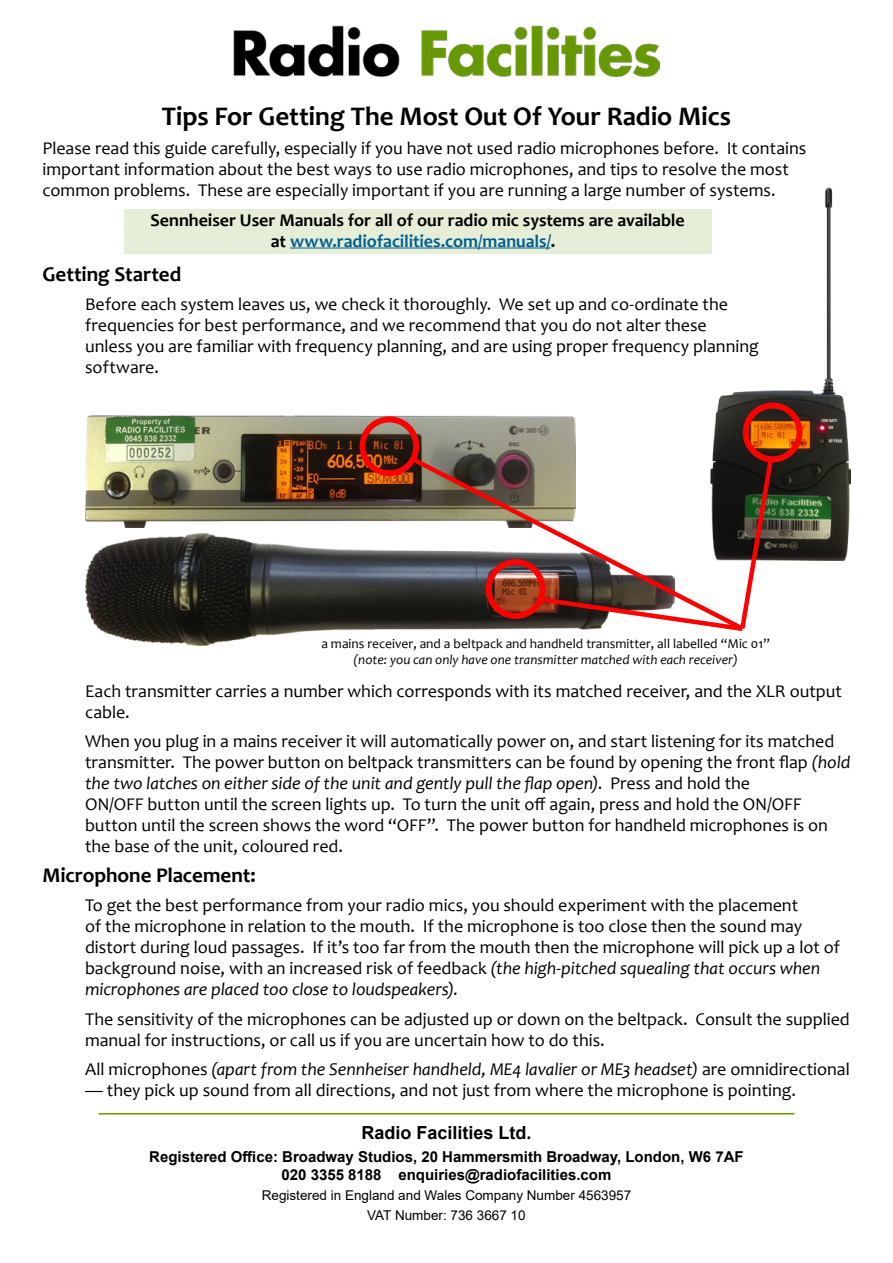
<style>
.page{position:relative;width:893px;height:1263px;background:#fff}
.page>*{position:absolute;margin:0;border:0;box-sizing:border-box;transform-origin:0 0}
.t1{font:700 27px "Candara";letter-spacing:-.005em;color:#000}
.t2{font:700 21px "Candara";letter-spacing:-.005em;color:#000}
.t3{font:18px/21px "Candara";color:#000}
.t4{font:700 18px/21px "Candara";letter-spacing:-.005em;color:#000;text-align:center}
.t5{font:italic 18px "Candara";color:#000}
.t6{font:700 18px "Arial";color:#000}
.t7{font:700 15px/18px "Arial";color:#000;text-align:center}
.t8{font:13.5px "Candara";color:#000}
.t9{font:13.5px/20.4px "Arial";color:#000;text-align:center}
.t10{font:italic 13.5px "Candara";color:#000}
.s1{color:#006090}
.s2{font-style:italic}
.s3{font-style:normal}
</style>
<div class="page">
<div style="left:124px;top:210px;width:588px;height:44px;background:#e7eed7"></div>
<hr style="left:290px;top:248px;width:261px;height:1px;background:#006090">
<hr style="left:99px;top:1113px;width:695px;height:1px;background:#669801">
<img style="left:710px;top:187px;width:140px;height:373px">
<img style="left:85px;top:416px;width:490px;height:111px">
<img style="left:85px;top:534px;width:322px;height:112px">
<div style="left:359px;top:416px;width:60px;height:60px;border:6px solid #f00;border-radius:50%"></div>
<div style="left:743px;top:402px;width:59px;height:60px;border:6px solid #f00;border-radius:50%"></div>
<img style="left:407px;top:453px;width:341px;height:177px">
<svg style="left:537px;top:457px;width:239px;height:174px"></svg>
<img style="left:234px;top:26px;width:425px;height:50px">
<h1 class="t1" style="left:162px;top:99px;width:571px">Tips For Getting The Most Out Of Your Radio Mics</h1>
<p class="t3" style="left:43px;top:138px;width:765px">Please read this guide carefully, especially if you have not used radio microphones before. It contains important information about the best ways to use radio microphones, and tips to resolve the most common problems. These are especially important if you are running a large number of systems.</p>
<p class="t4" style="left:150px;top:209px;width:536px">Sennheiser User Manuals for all of our radio mic systems are available at <span class="s1">www.radiofacilities.com/manuals/</span>.</p>
<p class="t2" style="left:43px;top:261px;width:140px">Getting Started</p>
<p class="t3" style="left:85px;top:294px;width:675px">Before each system leaves us, we check it thoroughly. We set up and co-ordinate the frequencies for best performance, and we recommend that you do not alter these unless you are familiar with frequency planning, and are using proper frequency planning software.</p>
<p class="t8" style="left:321px;top:635px;width:450px">a mains receiver, and a beltpack and handheld transmitter, all labelled “Mic 01”</p>
<p class="t10" style="left:354px;top:651px;width:386px">(note: you can only have one transmitter matched with each receiver)</p>
<p class="t3" style="left:85px;top:680px;width:758px">Each transmitter carries a number which corresponds with its matched receiver, and the XLR output cable.</p>
<p class="t3" style="left:85px;top:731px;width:767px">When you plug in a mains receiver it will automatically power on, and start listening for its matched transmitter. The power button on beltpack transmitters can be found by opening the front flap <span class="s2">(hold the two latches on either side of the unit and gently pull the flap open)</span>. Press and hold the<br>ON/OFF button until the screen lights up. To turn the unit off again, press and hold the ON/OFF button until the screen shows the word “OFF”. The power button for handheld microphones is on the base of the unit, coloured red.</p>
<p class="t2" style="left:43px;top:862px;width:215px">Microphone Placement:</p>
<p class="t3" style="left:85px;top:895px;width:756px">To get the best performance from your radio mics, you should experiment with the placement<br>of the microphone in relation to the mouth. If the microphone is too close then the sound may distort during loud passages. If it’s too far from the mouth then the microphone will pick up a lot of background noise, with an increased risk of feedback <span class="s2">(the high-pitched squealing that occurs when microphones are placed too close to loudspeakers).</span></p>
<p class="t3" style="left:85px;top:1008px;width:766px">The sensitivity of the microphones can be adjusted up or down on the beltpack. Consult the supplied manual for instructions, or call us if you are uncertain how to do this.</p>
<p class="t5" style="left:85px;top:1058px;width:766px"><span class="s3">All microphones</span> (apart from the Sennheiser handheld, ME4 lavalier or ME3 headset) <span class="s3">are omnidirectional</span></p>
<p class="t3" style="left:85px;top:1080px;width:712px">— they pick up sound from all directions, and not just from where the microphone is pointing.</p>
<p class="t6" style="left:361px;top:1120px;width:172px">Radio Facilities Ltd.</p>
<p class="t7" style="left:149px;top:1147px;width:596px">Registered Office: Broadway Studios, 20 Hammersmith Broadway, London, W6 7AF<br>020 3355 8188 enquiries@radiofacilities.com</p>
<p class="t9" style="left:262px;top:1185px;width:371px">Registered in England and Wales Company Number 4563957<br>VAT Number: 736 3667 10</p>
</div>
